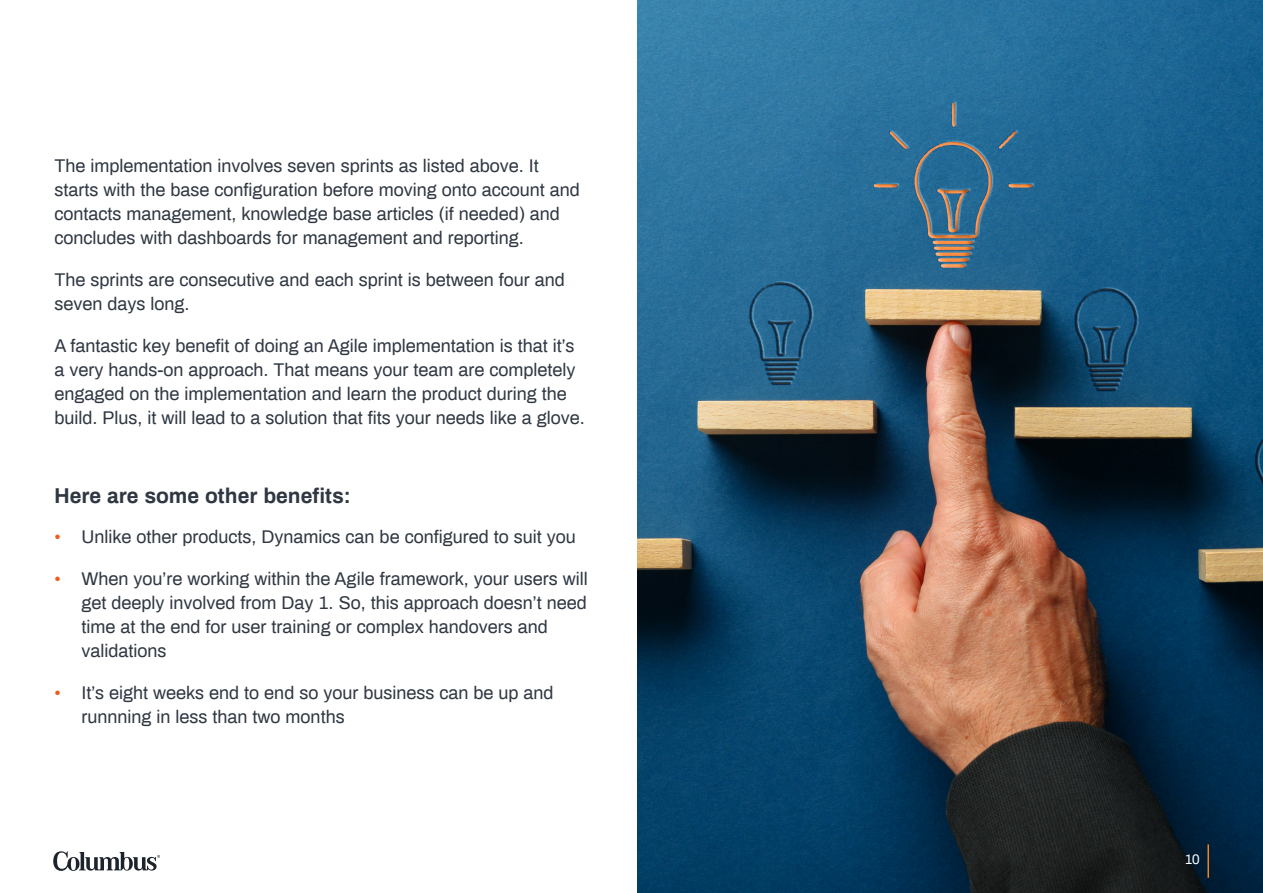
<style>
.page{position:relative;width:1263px;height:893px;background:#fff}
.page>*{position:absolute;margin:0;border:0;box-sizing:border-box;transform-origin:0 0}
.body-text{font:700 21px "Archivo";color:#2f3742}
.Bullets_level_1{font:18px/24px "Archivo";color:#2f3742}
.t1{font:13.5px "Archivo";color:#fff}
.s1{color:#f15921}
</style>
<div class="page">
<svg style="left:53px;top:851px;width:107px;height:20px"></svg>
<img style="left:638px;top:0;width:625px;height:893px">
<hr style="left:1207px;top:844px;width:2px;height:34px;background:#f58222">
<p class="Bullets_level_1" style="left:55px;top:153px;width:527px">The implementation involves seven sprints as listed above. It starts with the base configuration before moving onto account and contacts management, knowledge base articles (if needed) and concludes with dashboards for management and reporting.</p>
<p class="Bullets_level_1" style="left:55px;top:267px;width:512px">The sprints are consecutive and each sprint is between four and seven days long.</p>
<p class="Bullets_level_1" style="left:55px;top:333px;width:532px">A fantastic key benefit of doing an Agile implementation is that it’s a very hands-on approach. That means your team are completely engaged on the implementation and learn the product during the build. Plus, it will lead to a solution that fits your needs like a glove.</p>
<p class="body-text" style="left:55px;top:481px;width:298px">Here are some other benefits:</p>
<p class="Bullets_level_1" style="left:55px;top:524px;width:523px"><span class="s1">•</span> Unlike other products, Dynamics can be configured to suit you</p>
<p class="Bullets_level_1" style="left:82px;top:566px;width:508px;text-indent:-27px"><span class="s1">•</span> When you’re working within the Agile framework, your users will get deeply involved from Day 1. So, this approach doesn’t need time at the end for user training or complex handovers and validations</p>
<p class="Bullets_level_1" style="left:82px;top:680px;width:473px;text-indent:-27px"><span class="s1">•</span> It’s eight weeks end to end so your business can be up and runnning in less than two months</p>
<p class="t1" style="left:1185px;top:850px;width:17px">10</p>
</div>
